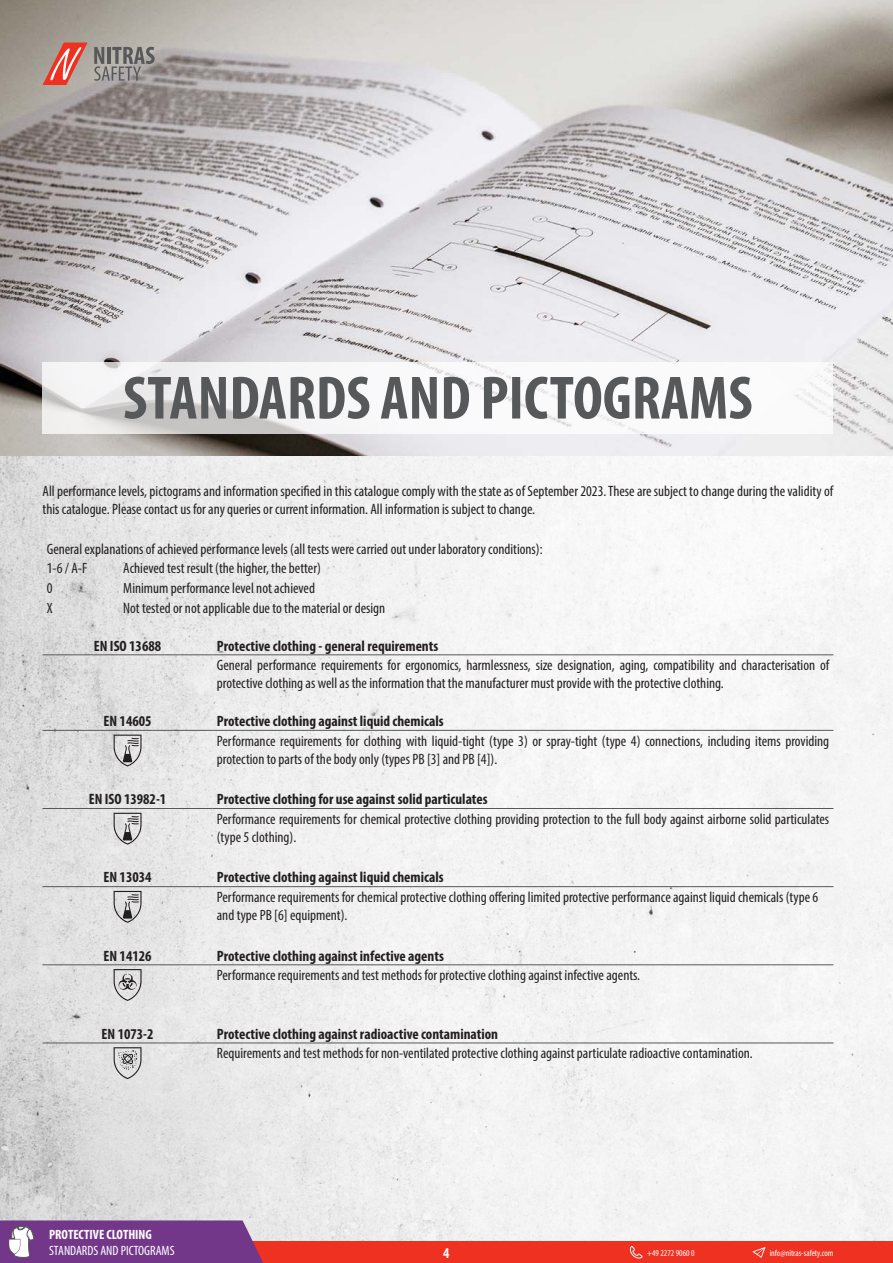
<style>
.page{position:relative;width:893px;height:1263px;background:#fff}
.page>*{position:absolute;margin:0;border:0;box-sizing:border-box;transform-origin:0 0}
.t1{font:condensed 15px/18px "Myriad Pro";color:#231f20}
.t2{font:700 condensed 15px "Myriad Pro";color:#231f20}
.t3{font:700 condensed 15px "Myriad Pro";color:#fff}
.t4{font:condensed 13.5px "Myriad Pro";color:#fff}
.t5{font:700 condensed 13.5px "Myriad Pro";color:#fff}
.t6{font:condensed 9px "Myriad Pro";color:#fff}
</style>
<div class="page">
<img style="left:0;top:455px;width:893px;height:787px">
<img style="left:0;top:0;width:893px;height:455px">
<svg style="left:43px;top:362px;width:790px;height:72px"></svg>
<div style="left:0;top:1242px;width:893px;height:21px;background:#ef3122"></div>
<svg style="left:0;top:1220px;width:270px;height:43px"></svg>
<svg style="left:43px;top:43px;width:45px;height:42px"></svg>
<svg style="left:94px;top:47px;width:61px;height:34px"></svg>
<svg style="left:630px;top:1246px;width:12px;height:13px"></svg>
<svg style="left:753px;top:1247px;width:12px;height:11px"></svg>
<hr style="left:43px;top:654px;width:170px;height:1px;background:#57585a">
<hr style="left:213px;top:654px;width:620px;height:1px;background:#57585a">
<hr style="left:43px;top:730px;width:170px;height:1px;background:#57585a">
<hr style="left:213px;top:730px;width:620px;height:1px;background:#57585a">
<svg style="left:114px;top:735px;width:28px;height:31px"></svg>
<hr style="left:43px;top:808px;width:170px;height:1px;background:#57585a">
<hr style="left:213px;top:808px;width:620px;height:1px;background:#57585a">
<svg style="left:114px;top:813px;width:28px;height:32px"></svg>
<hr style="left:43px;top:886px;width:170px;height:1px;background:#57585a">
<hr style="left:213px;top:886px;width:620px;height:1px;background:#57585a">
<svg style="left:114px;top:891px;width:28px;height:32px"></svg>
<hr style="left:43px;top:964px;width:170px;height:1px;background:#57585a">
<hr style="left:213px;top:964px;width:620px;height:1px;background:#57585a">
<svg style="left:114px;top:969px;width:28px;height:32px"></svg>
<hr style="left:43px;top:1043px;width:170px;height:1px;background:#57585a">
<hr style="left:213px;top:1043px;width:620px;height:1px;background:#57585a">
<svg style="left:114px;top:1047px;width:28px;height:32px"></svg>
<svg style="left:124px;top:376px;width:627px;height:43px"></svg>
<p class="t1" style="left:43px;top:482px;width:792px">All performance levels, pictograms and information specified in this catalogue comply with the state as of September 2023. These are subject to change during the validity of</p>
<p class="t1" style="left:43px;top:500px;width:494px">this catalogue. Please contact us for any queries or current information. All information is subject to change.</p>
<p class="t1" style="left:47px;top:539px;width:497px">General explanations of achieved performance levels (all tests were carried out under laboratory conditions):</p>
<p class="t1" style="left:47px;top:559px;width:42px">1-6 / A-F</p>
<p class="t1" style="left:123px;top:559px;width:199px">Achieved test result (the higher, the better)</p>
<p class="t1" style="left:47px;top:579px;width:7px">0</p>
<p class="t1" style="left:123px;top:579px;width:193px">Minimum performance level not achieved</p>
<p class="t1" style="left:47px;top:599px;width:7px">X</p>
<p class="t1" style="left:123px;top:599px;width:263px">Not tested or not applicable due to the material or design</p>
<p class="t2" style="left:94px;top:636px;width:69px">EN ISO 13688</p>
<p class="t2" style="left:217px;top:636px;width:223px">Protective clothing - general requirements</p>
<p class="t1" style="left:217px;top:656px;width:614px">General performance requirements for ergonomics, harmlessness, size designation, aging, compatibility and characterisation of protective clothing as well as the information that the manufacturer must provide with the protective clothing.</p>
<p class="t2" style="left:104px;top:712px;width:49px">EN 14605</p>
<p class="t2" style="left:217px;top:712px;width:228px">Protective clothing against liquid chemicals</p>
<p class="t1" style="left:217px;top:732px;width:614px">Performance requirements for clothing with liquid-tight (type 3) or spray-tight (type 4) connections, including items providing protection to parts of the body only (types PB [3] and PB [4]).</p>
<p class="t2" style="left:89px;top:790px;width:79px">EN ISO 13982-1</p>
<p class="t2" style="left:217px;top:790px;width:272px">Protective clothing for use against solid particulates</p>
<p class="t1" style="left:217px;top:810px;width:614px">Performance requirements for chemical protective clothing providing protection to the full body against airborne solid particulates (type 5 clothing).</p>
<p class="t2" style="left:104px;top:868px;width:49px">EN 13034</p>
<p class="t2" style="left:217px;top:868px;width:228px">Protective clothing against liquid chemicals</p>
<p class="t1" style="left:217px;top:888px;width:603px">Performance requirements for chemical protective clothing offering limited protective performance against liquid chemicals (type 6</p>
<p class="t1" style="left:217px;top:906px;width:132px">and type PB [6] equipment).</p>
<p class="t2" style="left:104px;top:946px;width:49px">EN 14126</p>
<p class="t2" style="left:217px;top:946px;width:228px">Protective clothing against infective agents</p>
<p class="t1" style="left:217px;top:966px;width:425px">Performance requirements and test methods for protective clothing against infective agents.</p>
<p class="t2" style="left:102px;top:1024px;width:53px">EN 1073-2</p>
<p class="t2" style="left:217px;top:1024px;width:283px">Protective clothing against radioactive contamination</p>
<p class="t1" style="left:217px;top:1044px;width:537px">Requirements and test methods for non-ventilated protective clothing against particulate radioactive contamination.</p>
<p class="t5" style="left:49px;top:1226px;width:104px">PROTECTIVE CLOTHING</p>
<p class="t4" style="left:49px;top:1242px;width:127px">STANDARDS AND PICTOGRAMS</p>
<p class="t3" style="left:443px;top:1243px;width:8px">4</p>
<p class="t6" style="left:647px;top:1247px;width:49px">+49 2272 9060 0</p>
<p class="t6" style="left:770px;top:1247px;width:65px">info@nitras-safety.com</p>
</div>
